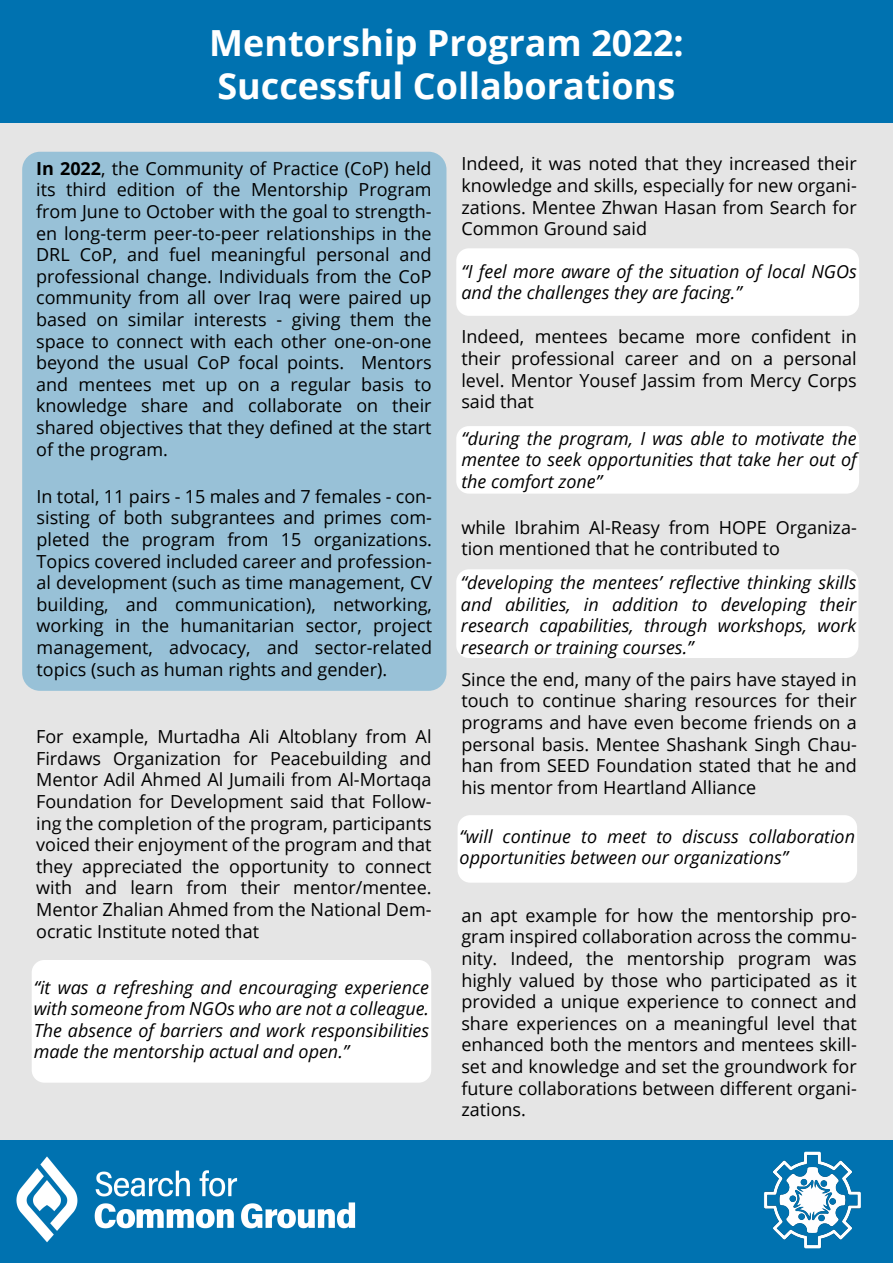
<style>
.page{position:relative;width:893px;height:1263px;background:#fff}
.page>*{position:absolute;margin:0;border:0;box-sizing:border-box;transform-origin:0 0}
.t1{font:700 36px/43.2px "Open Sans";color:#fff}
.t2{font:18px/21.6px "Open Sans";color:#000;text-align:justify}
.t3{font:italic 18px/21.6px "Open Sans";color:#000;text-align:justify}
.s1{font-weight:700}
</style>
<div class="page">
<div style="left:0;top:121px;width:893px;height:1019px;background:#e5e5e5"></div>
<div style="left:1px;top:0;width:892px;height:123px;background:#0072b0"></div>
<div style="left:22px;top:152px;width:424px;height:539px;background:#98c1d7;border-radius:18px"></div>
<div style="left:32px;top:960px;width:399px;height:123px;background:#fff;border-radius:13px"></div>
<div style="left:456px;top:248px;width:403px;height:68px;background:#fff;border-radius:13px"></div>
<div style="left:456px;top:426px;width:403px;height:68px;background:#fff;border-radius:13px"></div>
<div style="left:456px;top:569px;width:402px;height:89px;background:#fff;border-radius:13px"></div>
<div style="left:458px;top:815px;width:399px;height:68px;background:#fff;border-radius:13px"></div>
<div style="left:0;top:1140px;width:893px;height:123px;background:#0072b0"></div>
<img style="left:16px;top:1156px;width:340px;height:87px">
<img style="left:764px;top:1151px;width:97px;height:98px">
<h1 class="t1" style="left:209px;top:20px;width:476px">Mentorship Program 2022:<br>Successful Collaborations</h1>
<p class="t2" style="left:36px;top:157px;width:397px"><span class="s1">In 2022</span>, the Community of Practice (CoP) held its third edition of the Mentorship Program from June to October with the goal to strength&shy;en long-term peer-to-peer relationships in the DRL CoP, and fuel meaningful personal and professional change. Individuals from the CoP community from all over Iraq were paired up based on similar interests - giving them the space to connect with each other one-on-one beyond the usual CoP focal points. Mentors and mentees met up on a regular basis to knowledge share and collaborate on their shared objectives that they defined at the start of the program.</p>
<p class="t2" style="left:37px;top:485px;width:397px">In total, 11 pairs - 15 males and 7 females - con&shy;sisting of both subgrantees and primes com&shy;pleted the program from 15 organizations.<br>Topics covered included career and profession&shy;al development (such as time management, CV building, and communication), networking, working in the humanitarian sector, project management, advocacy, and sector-related topics (such as human rights and gender).</p>
<p class="t2" style="left:36px;top:725px;width:397px">For example, Murtadha Ali Altoblany from Al Firdaws Organization for Peacebuilding and Mentor Adil Ahmed Al Jumaili from Al-Mortaqa Foundation for Development said that Follow&shy;ing the completion of the program, participants voiced their enjoyment of the program and that they appreciated the opportunity to connect with and learn from their mentor/mentee.<br>Mentor Zhalian Ahmed from the National Dem&shy;ocratic Institute noted that</p>
<p class="t3" style="left:34px;top:976px;width:397px">“it was a refreshing and encouraging experience with someone from NGOs who are not a colleague.<br>The absence of barriers and work responsibilities made the mentorship actual and open.”</p>
<p class="t2" style="left:461px;top:153px;width:397px">Indeed, it was noted that they increased their knowledge and skills, especially for new organi&shy;zations. Mentee Zhwan Hasan from Search for Common Ground said</p>
<p class="t3" style="left:461px;top:260px;width:397px">“I feel more aware of the situation of local NGOs and the challenges they are facing.”</p>
<p class="t2" style="left:461px;top:325px;width:397px">Indeed, mentees became more confident in their professional career and on a personal level. Mentor Yousef Jassim from Mercy Corps said that</p>
<p class="t3" style="left:461px;top:427px;width:397px">“during the program, I was able to motivate the mentee to seek opportunities that take her out of the comfort zone”</p>
<p class="t2" style="left:461px;top:516px;width:397px">while Ibrahim Al-Reasy from HOPE Organiza&shy;tion mentioned that he contributed to</p>
<p class="t3" style="left:461px;top:571px;width:397px">“developing the mentees’ reflective thinking skills and abilities, in addition to developing their research capabilities, through workshops, work research or training courses.”</p>
<p class="t2" style="left:461px;top:668px;width:397px">Since the end, many of the pairs have stayed in touch to continue sharing resources for their programs and have even become friends on a personal basis. Mentee Shashank Singh Chau&shy;han from SEED Foundation stated that he and his mentor from Heartland Alliance</p>
<p class="t3" style="left:460px;top:825px;width:397px">“will continue to meet to discuss collaboration opportunities between our organizations”</p>
<p class="t2" style="left:461px;top:904px;width:397px">an apt example for how the mentorship pro&shy;gram inspired collaboration across the commu&shy;nity. Indeed, the mentorship program was highly valued by those who participated as it provided a unique experience to connect and share experiences on a meaningful level that enhanced both the mentors and mentees skill&shy;set and knowledge and set the groundwork for future collaborations between different organi&shy;zations.</p>
</div>
